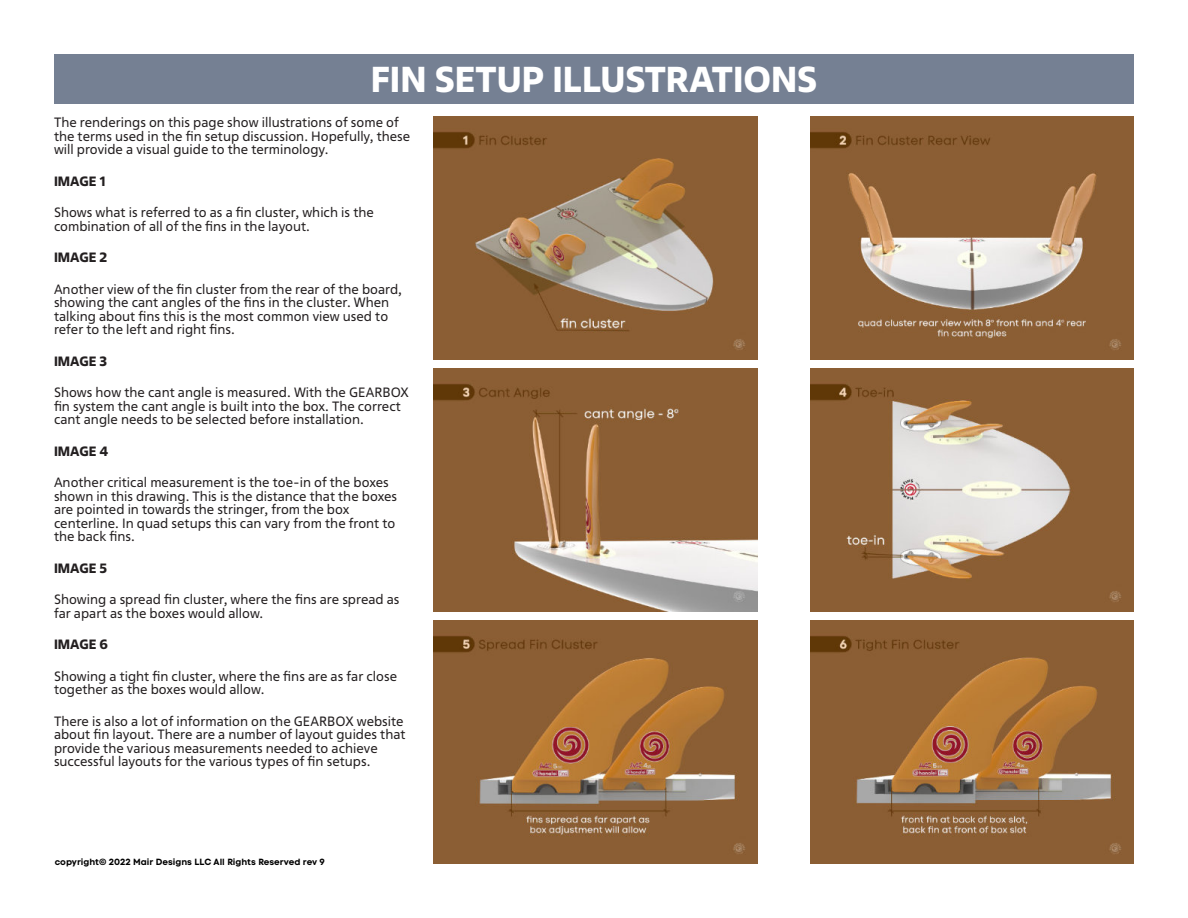
<style>
.page{position:relative;width:1188px;height:918px;background:#fff}
.page>*{position:absolute;margin:0;border:0;box-sizing:border-box;transform-origin:0 0}
.t1{font:700 36px "Fact";color:#fff}
.t2{font:13.5px/13.5px "Fact";color:#231f20}
.t3{font:700 13.5px "Fact";color:#231f20}
.t4{font:700 9px "Code Next";color:#000}
</style>
<div class="page">
<img style="left:810px;top:620px;width:324px;height:243px">
<img style="left:433px;top:620px;width:324px;height:243px">
<img style="left:810px;top:369px;width:324px;height:243px">
<img style="left:433px;top:368px;width:324px;height:243px">
<img style="left:810px;top:117px;width:324px;height:243px">
<img style="left:433px;top:117px;width:324px;height:243px">
<div style="left:54px;top:54px;width:1080px;height:50px;background:#758093"></div>
<h1 class="t1" style="left:371px;top:64px;width:448px">FIN SETUP ILLUSTRATIONS</h1>
<p class="t2" style="left:54px;top:117px;width:358px">The renderings on this page show illustrations of some of the terms used in the fin setup discussion. Hopefully, these will provide a visual guide to the terminology.</p>
<p class="t3" style="left:54px;top:175px;width:53px">IMAGE 1</p>
<p class="t2" style="left:54px;top:207px;width:321px">Shows what is referred to as a fin cluster, which is the combination of all of the fins in the layout.</p>
<p class="t3" style="left:54px;top:252px;width:55px">IMAGE 2</p>
<p class="t2" style="left:54px;top:283px;width:350px">Another view of the fin cluster from the rear of the board, showing the cant angles of the fins in the cluster. When talking about fins this is the most common view used to refer to the left and right fins.</p>
<p class="t3" style="left:54px;top:355px;width:55px">IMAGE 3</p>
<p class="t2" style="left:54px;top:387px;width:356px">Shows how the cant angle is measured. With the GEARBOX fin system the cant angle is built into the box. The correct cant angle needs to be selected before installation.</p>
<p class="t3" style="left:54px;top:445px;width:56px">IMAGE 4</p>
<p class="t2" style="left:54px;top:477px;width:345px">Another critical measurement is the toe-in of the boxes shown in this drawing. This is the distance that the boxes are pointed in towards the stringer, from the box centerline. In quad setups this can vary from the front to the back fins.</p>
<p class="t3" style="left:54px;top:562px;width:55px">IMAGE 5</p>
<p class="t2" style="left:54px;top:594px;width:347px">Showing a spread fin cluster, where the fins are spread as far apart as the boxes would allow.</p>
<p class="t3" style="left:54px;top:639px;width:55px">IMAGE 6</p>
<p class="t2" style="left:54px;top:670px;width:345px">Showing a tight fin cluster, where the fins are as far close together as the boxes would allow.</p>
<p class="t2" style="left:54px;top:715px;width:353px">There is also a lot of information on the GEARBOX website about fin layout. There are a number of layout guides that provide the various measurements needed to achieve successful layouts for the various types of fin setups.</p>
<p class="t4" style="left:55px;top:856px;width:272px">copyright© 2022 Mair Designs LLC All Rights Reserved rev 9</p>
</div>
